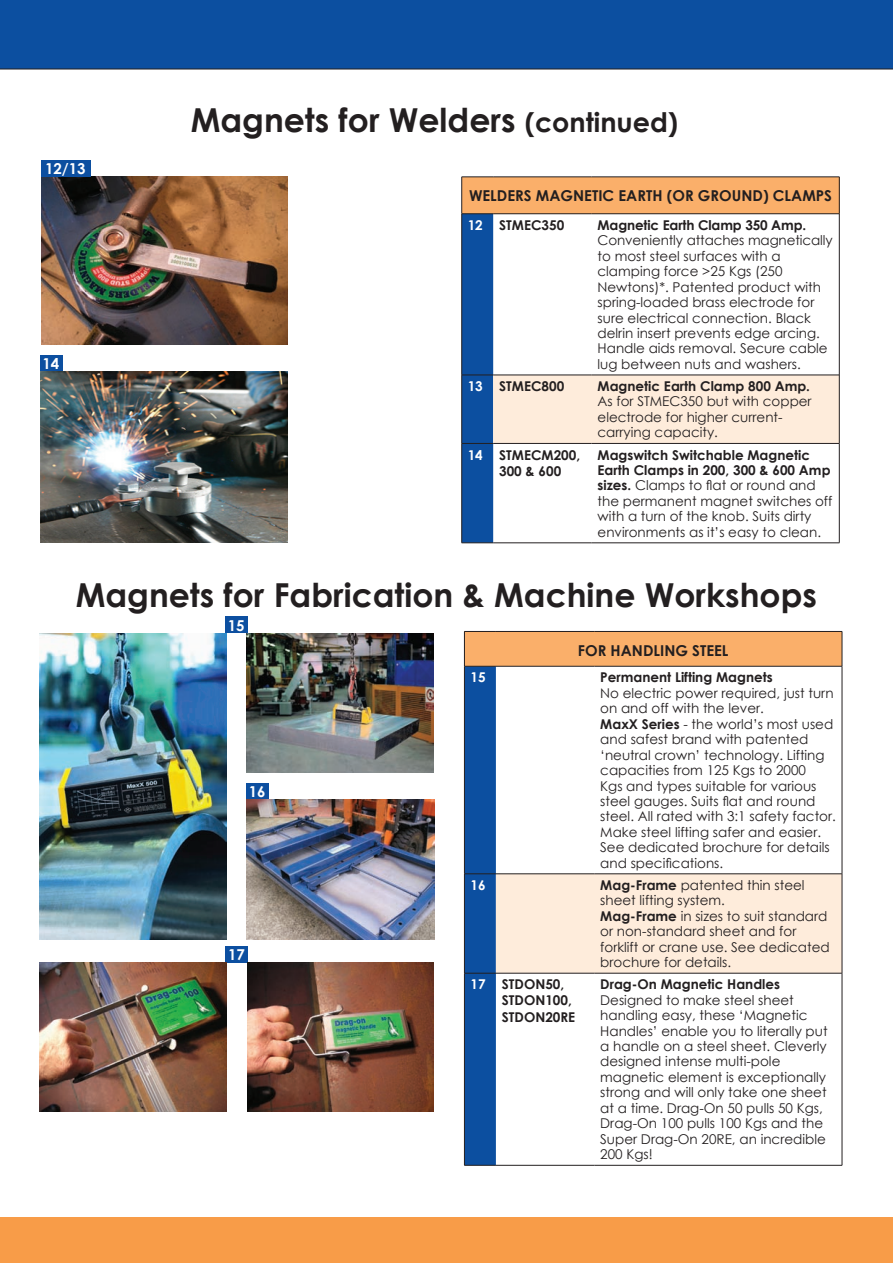
<style>
.page{position:relative;width:893px;height:1263px;background:#fff}
.page>*{position:absolute;margin:0;border:0;box-sizing:border-box;transform-origin:0 0}
.t1{font:700 33px "Century Gothic";color:#231f20}
.t2{font:700 15px "Century Gothic";color:#231f20}
.t3{font:700 15px "Century Gothic";color:#fff}
.t4{font:13.5px/15.5px "Century Gothic";color:#231f20}
.t5{font:700 13.5px/16.2px "Century Gothic";color:#231f20}
.t6{font:700 13.5px "Century Gothic";color:#fff}
.s1{font-size:27px}
.s2{color:#fff}
.s3{font-weight:700}
</style>
<div class="page">
<div style="left:40px;top:355px;width:22px;height:17px;background:#0c4fa0"></div>
<div style="left:226px;top:947px;width:22px;height:16px;background:#0c4fa0"></div>
<div style="left:246px;top:783px;width:23px;height:17px;background:#0c4fa0"></div>
<div style="left:225px;top:617px;width:22px;height:16px;background:#0c4fa0"></div>
<img style="left:42px;top:176px;width:246px;height:168px">
<img style="left:40px;top:371px;width:247px;height:171px">
<img style="left:247px;top:963px;width:186px;height:148px">
<img style="left:39px;top:963px;width:187px;height:149px">
<img style="left:246px;top:633px;width:187px;height:139px">
<img style="left:39px;top:633px;width:187px;height:306px">
<div style="left:0;top:1217px;width:893px;height:46px;background:#f89c48"></div>
<div style="left:462px;top:177px;width:377px;height:37px;background:#faaf6a"></div>
<svg style="left:462px;top:214px;width:377px;height:329px"></svg>
<hr style="left:462px;top:177px;width:31px;height:1px;background:#231f20">
<hr style="left:461px;top:177px;width:1px;height:37px;background:#231f20">
<hr style="left:493px;top:177px;width:99px;height:1px;background:#231f20">
<hr style="left:592px;top:177px;width:247px;height:1px;background:#231f20">
<hr style="left:839px;top:177px;width:1px;height:37px;background:#231f20">
<hr style="left:461px;top:214px;width:1px;height:161px;background:#231f20">
<hr style="left:461px;top:375px;width:1px;height:68px;background:#231f20">
<hr style="left:461px;top:444px;width:1px;height:99px;background:#231f20">
<hr style="left:462px;top:213px;width:31px;height:1px;background:#231f20">
<hr style="left:493px;top:213px;width:99px;height:1px;background:#231f20">
<hr style="left:592px;top:213px;width:247px;height:1px;background:#231f20">
<hr style="left:462px;top:375px;width:31px;height:1px;background:#231f20">
<hr style="left:493px;top:375px;width:99px;height:1px;background:#231f20">
<hr style="left:592px;top:375px;width:247px;height:1px;background:#231f20">
<hr style="left:462px;top:443px;width:31px;height:1px;background:#231f20">
<hr style="left:493px;top:443px;width:99px;height:1px;background:#231f20">
<hr style="left:592px;top:443px;width:247px;height:1px;background:#231f20">
<hr style="left:462px;top:543px;width:31px;height:1px;background:#231f20">
<hr style="left:493px;top:543px;width:99px;height:1px;background:#231f20">
<hr style="left:592px;top:543px;width:247px;height:1px;background:#231f20">
<hr style="left:839px;top:214px;width:1px;height:161px;background:#231f20">
<hr style="left:839px;top:375px;width:1px;height:68px;background:#231f20">
<hr style="left:839px;top:443px;width:1px;height:100px;background:#231f20">
<div style="left:464px;top:631px;width:378px;height:35px;background:#faaf6a"></div>
<svg style="left:465px;top:667px;width:377px;height:498px"></svg>
<hr style="left:464px;top:631px;width:32px;height:1px;background:#231f20">
<hr style="left:464px;top:632px;width:1px;height:34px;background:#231f20">
<hr style="left:496px;top:631px;width:98px;height:1px;background:#231f20">
<hr style="left:594px;top:631px;width:248px;height:1px;background:#231f20">
<hr style="left:842px;top:632px;width:1px;height:34px;background:#231f20">
<hr style="left:464px;top:666px;width:1px;height:208px;background:#231f20">
<hr style="left:464px;top:874px;width:1px;height:99px;background:#231f20">
<hr style="left:464px;top:973px;width:1px;height:192px;background:#231f20">
<hr style="left:464px;top:666px;width:32px;height:1px;background:#231f20">
<hr style="left:496px;top:666px;width:98px;height:1px;background:#231f20">
<hr style="left:594px;top:666px;width:248px;height:1px;background:#231f20">
<hr style="left:464px;top:873px;width:32px;height:1px;background:#231f20">
<hr style="left:496px;top:873px;width:98px;height:1px;background:#231f20">
<hr style="left:594px;top:873px;width:248px;height:1px;background:#231f20">
<hr style="left:464px;top:973px;width:32px;height:1px;background:#231f20">
<hr style="left:496px;top:973px;width:98px;height:1px;background:#231f20">
<hr style="left:594px;top:973px;width:248px;height:1px;background:#231f20">
<hr style="left:464px;top:1165px;width:32px;height:1px;background:#231f20">
<hr style="left:496px;top:1165px;width:98px;height:1px;background:#231f20">
<hr style="left:594px;top:1165px;width:248px;height:1px;background:#231f20">
<hr style="left:842px;top:666px;width:1px;height:208px;background:#231f20">
<hr style="left:842px;top:874px;width:1px;height:99px;background:#231f20">
<hr style="left:842px;top:973px;width:1px;height:192px;background:#231f20">
<img style="left:246px;top:800px;width:189px;height:139px">
<div style="left:0;top:0;width:893px;height:69px;background:#0c4fa0"></div>
<div style="left:42px;top:160px;width:49px;height:16px;background:#0c4fa0"></div>
<p class="t3" style="left:45px;top:157px;width:42px">12/13</p>
<p class="t3" style="left:42px;top:352px;width:18px">14</p>
<h1 class="t1" style="left:191px;top:95px;width:489px">Magnets for Welders <span class="s1">(continued)</span></h1>
<p class="t2" style="left:469px;top:184px;width:365px">WELDERS MAGNETIC EARTH (OR GROUND) CLAMPS</p>
<p class="t5" style="left:468px;top:216px;width:98px"><span class="s2">12</span> STMEC350</p>
<p class="t5" style="left:598px;top:216px;width:210px">Magnetic Earth Clamp 350 Amp.</p>
<p class="t4" style="left:598px;top:232px;width:237px">Conveniently attaches magnetically to most steel surfaces with a clamping force &gt;25 Kgs (250<br>Newtons)*. Patented product with spring-loaded brass electrode for sure electrical connection. Black delrin insert prevents edge arcing.<br>Handle aids removal. Secure cable lug between nuts and washers.</p>
<p class="t5" style="left:468px;top:377px;width:98px"><span class="s2">13</span> STMEC800</p>
<p class="t5" style="left:598px;top:377px;width:214px">Magnetic Earth Clamp 800 Amp.</p>
<p class="t4" style="left:598px;top:394px;width:216px">As for STMEC350 but with copper electrode for higher current&shy;carrying capacity.</p>
<p class="t5" style="left:499px;top:446px;width:82px;text-indent:-31px"><span class="s2">14</span> STMECM200,<br>300 &amp; 600</p>
<p class="t4" style="left:598px;top:447px;width:236px"><span class="s3">Magswitch Switchable Magnetic Earth Clamps in 200, 300 &amp; 600 Amp sizes.</span> Clamps to flat or round and the permanent magnet switches off with a turn of the knob. Suits dirty environments as it’s easy to clean.</p>
<h1 class="t1" style="left:76px;top:569px;width:743px">Magnets for Fabrication &amp; Machine Workshops</h1>
<p class="t2" style="left:578px;top:639px;width:152px">FOR HANDLING STEEL</p>
<p class="t6" style="left:470px;top:667px;width:17px">15</p>
<p class="t5" style="left:600px;top:669px;width:174px">Permanent Lifting Magnets</p>
<p class="t4" style="left:600px;top:685px;width:237px">No electric power required, just turn on and off with the lever.<br><span class="s3">MaxX Series</span> - the world’s most used and safest brand with patented ‘neutral crown’ technology. Lifting capacities from 125 Kgs to 2000<br>Kgs and types suitable for various steel gauges. Suits flat and round steel. All rated with 3:1 safety factor.<br>Make steel lifting safer and easier.<br>See dedicated brochure for details and specifications.</p>
<p class="t6" style="left:470px;top:875px;width:17px">16</p>
<p class="t4" style="left:600px;top:877px;width:231px"><span class="s3">Mag-Frame</span> patented thin steel sheet lifting system.<br><span class="s3">Mag-Frame</span> in sizes to suit standard or non-standard sheet and for forklift or crane use. See dedicated brochure for details.</p>
<p class="t5" style="left:502px;top:976px;width:75px;text-indent:-31px"><span class="s2">17</span> STDON50,<br>STDON100,<br>STDON20RE</p>
<p class="t5" style="left:600px;top:976px;width:181px">Drag-On Magnetic Handles</p>
<p class="t3" style="left:228px;top:614px;width:18px">15</p>
<p class="t3" style="left:249px;top:780px;width:18px">16</p>
<p class="t3" style="left:228px;top:943px;width:18px">17</p>
<p class="t4" style="left:600px;top:992px;width:229px">Designed to make steel sheet handling easy, these ‘Magnetic<br>Handles’ enable you to literally put a handle on a steel sheet. Cleverly designed intense multi-pole magnetic element is exceptionally strong and will only take one sheet at a time. Drag-On 50 pulls 50 Kgs,<br>Drag-On 100 pulls 100 Kgs and the<br>Super Drag-On 20RE, an incredible<br>200 Kgs!</p>
</div>
